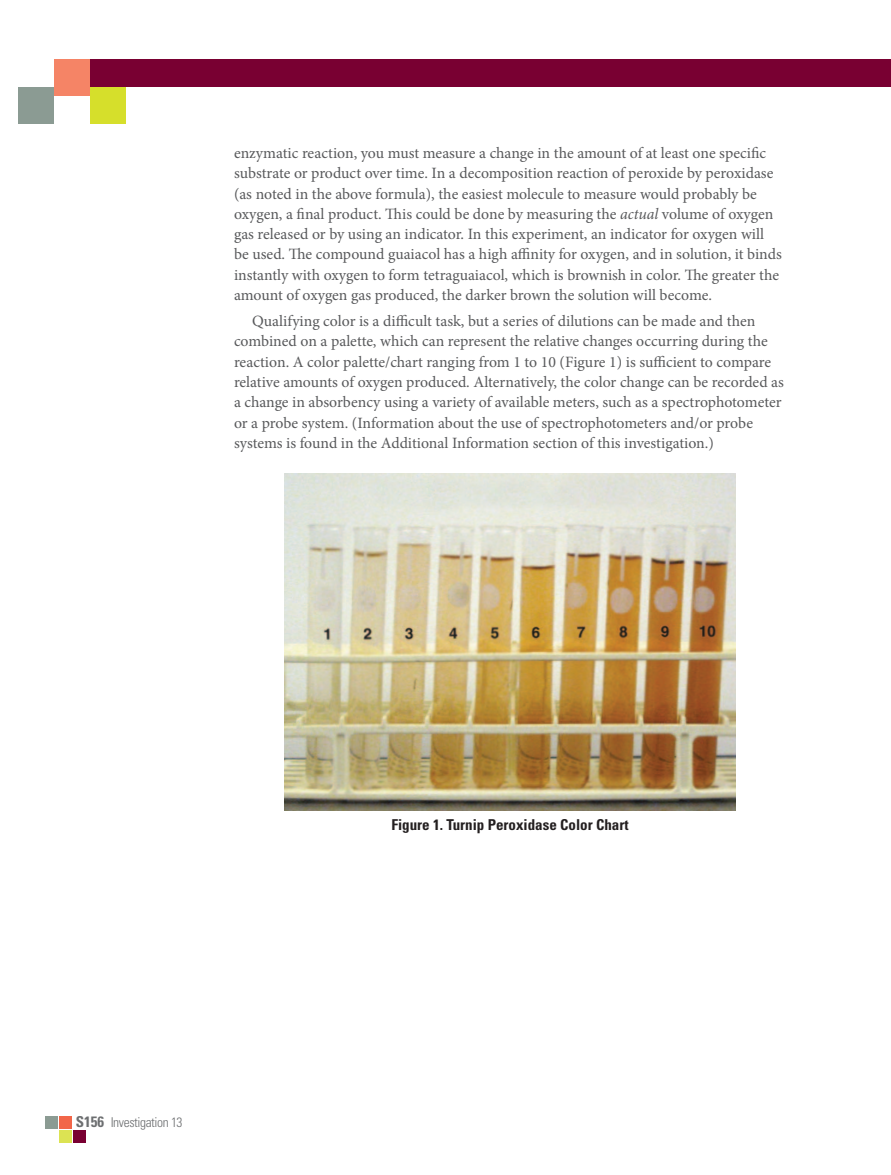
<style>
.page{position:relative;width:891px;height:1175px;background:#fff}
.page>*{position:absolute;margin:0;border:0;box-sizing:border-box;transform-origin:0 0}
.t1{font:15.75px/20.2px "Minion Pro";letter-spacing:-.005em;color:#58595b}
.t2{font:700 condensed 15px "Univers LT Std";color:#231f20}
.t3{font:300 condensed 13.5px "Univers LT Std";letter-spacing:-.03em;color:#6d6f71}
.s1{font-style:italic}
.s2{font-weight:700;font-size:15px}
</style>
<div class="page">
<div style="left:59px;top:1116px;width:13px;height:13px;background:#f26649"></div>
<div style="left:59px;top:1130px;width:13px;height:13px;background:#dce353"></div>
<div style="left:45px;top:1116px;width:13px;height:13px;background:#8b9b93"></div>
<div style="left:73px;top:1130px;width:12px;height:13px;background:#790032"></div>
<div style="left:54px;top:59px;width:837px;height:28px;background:#790032"></div>
<div style="left:90px;top:87px;width:36px;height:36px;background:#d6df2b"></div>
<div style="left:54px;top:59px;width:36px;height:36px;background:#f58466"></div>
<div style="left:18px;top:87px;width:36px;height:36px;background:#8b9b93"></div>
<img style="left:284px;top:473px;width:452px;height:338px">
<p class="t1" style="left:234px;top:143px;width:549px">enzymatic reaction, you must measure a change in the amount of at least one specific substrate or product over time. In a decomposition reaction of peroxide by peroxidase (as noted in the above formula), the easiest molecule to measure would probably be oxygen, a final product. This could be done by measuring the <span class="s1">actual</span> volume of oxygen gas released or by using an indicator. In this experiment, an indicator for oxygen will be used. The compound guaiacol has a high affinity for oxygen, and in solution, it binds instantly with oxygen to form tetraguaiacol, which is brownish in color. The greater the amount of oxygen gas produced, the darker brown the solution will become.</p>
<p class="t1" style="left:234px;top:311px;width:551px;text-indent:18px">Qualifying color is a difficult task, but a series of dilutions can be made and then combined on a palette, which can represent the relative changes occurring during the reaction. A color palette/chart ranging from 1 to 10 (Figure 1) is sufficient to compare relative amounts of oxygen produced. Alternatively, the color change can be recorded as a change in absorbency using a variety of available meters, such as a spectrophotometer or a probe system. (Information about the use of spectrophotometers and/or probe systems is found in the Additional Information section of this investigation.)</p>
<p class="t3" style="left:76px;top:1114px;width:108px"><span class="s2">S156</span> Investigation 13</p>
<p class="t2" style="left:391px;top:815px;width:239px">Figure 1. Turnip Peroxidase Color Chart</p>
</div>
